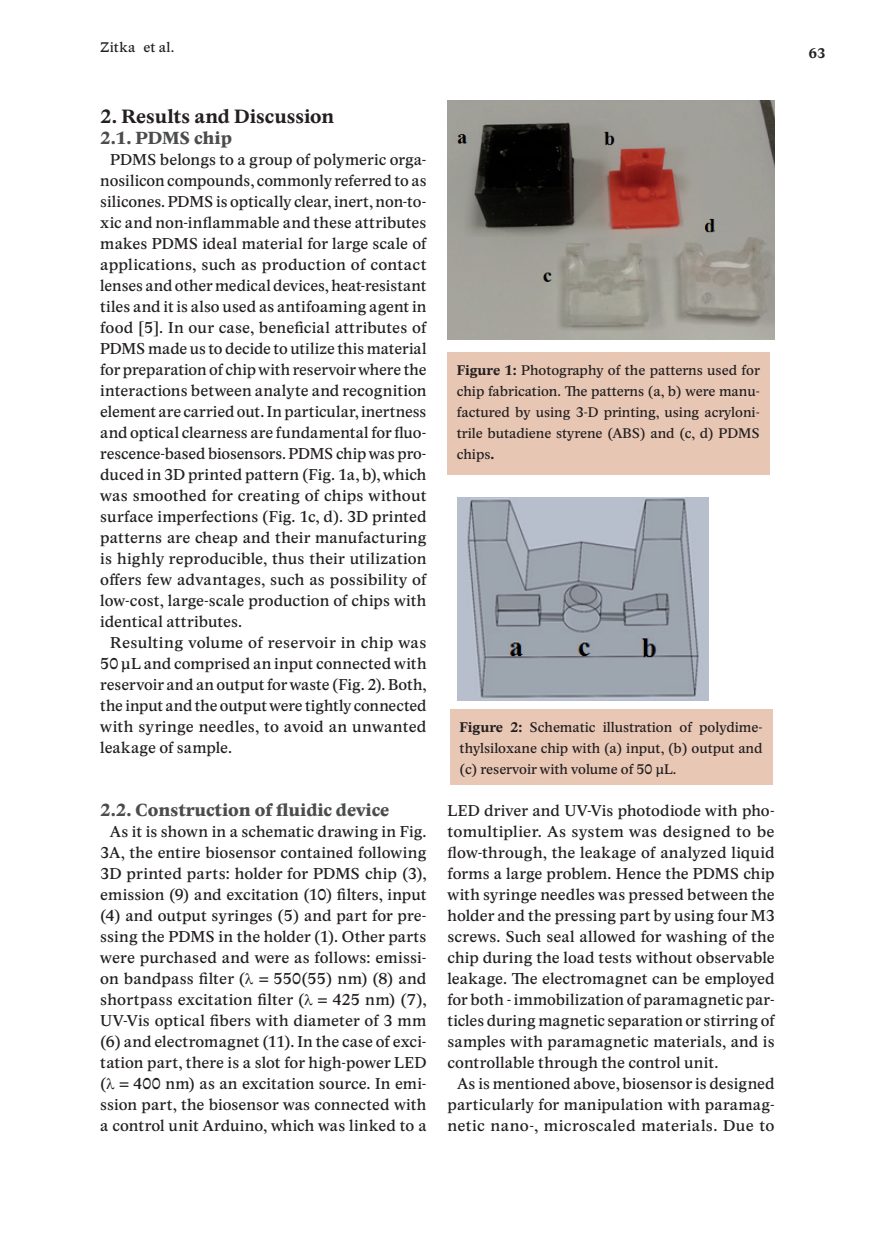
<style>
.page{position:relative;width:874px;height:1241px;background:#fff}
.page>*{position:absolute;margin:0;border:0;box-sizing:border-box;transform-origin:0 0}
.t1{font:700 19.25px "Academica Text Pro";color:#231f20}
.t2{font:700 17.5px "Academica Medium Pro";color:#4b4c4d}
.t3{font:15.75px/21px "Academica Text Pro";letter-spacing:.015em;color:#231f20;text-align:justify}
.t4{font:14px/21px "Academica Text Pro";color:#231f20;text-align:justify}
.t5{font:14px "Academica Text Pro";letter-spacing:.025em;color:#231f20}
.t6{font:700 14px "Academica Text Pro";color:#231f20}
.s1{font-weight:700}
</style>
<div class="page">
<div style="left:449px;top:708px;width:323px;height:76px;background:#e8c7b5"></div>
<div style="left:446px;top:352px;width:323px;height:122px;background:#e7c7b4"></div>
<img style="left:447px;top:100px;width:327px;height:240px">
<img style="left:457px;top:497px;width:251px;height:203px">
<p class="t5" style="left:100px;top:39px;width:75px">Zitka et al.</p>
<p class="t1" style="left:100px;top:103px;width:235px">2. Results and Discussion</p>
<p class="t2" style="left:100px;top:125px;width:133px">2.1. PDMS chip</p>
<p class="t3" style="left:100px;top:149px;width:327px;text-indent:10px">PDMS belongs to a group of polymeric orga&shy;nosilicon compounds, commonly referred to as silicones. PDMS is optically clear, inert, non-to&shy;xic and non-inflammable and these attributes makes PDMS ideal material for large scale of applications, such as production of contact lenses and other medical devices, heat-resistant tiles and it is also used as antifoaming agent in food [5]. In our case, beneficial attributes of PDMS made us to decide to utilize this material for preparation of chip with reservoir where the interactions between analyte and recognition element are carried out. In particular, inertness and optical clearness are fundamental for fluo&shy;rescence-based biosensors. PDMS chip was pro&shy;duced in 3D printed pattern (Fig. 1a, b), which was smoothed for creating of chips without surface imperfections (Fig. 1c, d). 3D printed patterns are cheap and their manufacturing is highly reproducible, thus their utilization offers few advantages, such as possibility of low-cost, large-scale production of chips with identical attributes.</p>
<p class="t3" style="left:100px;top:632px;width:327px;text-indent:10px">Resulting volume of reservoir in chip was 50 µL and comprised an input connected with reservoir and an output for waste (Fig. 2). Both, the input and the output were tightly connected with syringe needles, to avoid an unwanted leakage of sample.</p>
<p class="t2" style="left:100px;top:797px;width:290px">2.2. Construction of fluidic device</p>
<p class="t3" style="left:100px;top:821px;width:327px;text-indent:10px">As it is shown in a schematic drawing in Fig.<br>3A, the entire biosensor contained following 3D printed parts: holder for PDMS chip (3), emission (9) and excitation (10) filters, input (4) and output syringes (5) and part for pre&shy;ssing the PDMS in the holder (1). Other parts were purchased and were as follows: emissi&shy;on bandpass filter ( = 550(55) nm) (8) and shortpass excitation filter ( = 425 nm) (7), UV-Vis optical fibers with diameter of 3 mm (6) and electromagnet (11). In the case of exci&shy;tation part, there is a slot for high-power LED ( = 400 nm) as an excitation source. In emi&shy;ssion part, the biosensor was connected with a control unit Arduino, which was linked to a</p>
<p class="t4" style="left:456px;top:360px;width:304px"><span class="s1">Figure 1:</span> Photography of the patterns used for chip fabrication. The patterns (a, b) were manu&shy;factured by using 3-D printing, using acryloni&shy;trile butadiene styrene (ABS) and (c, d) PDMS chips<span class="s1">.</span></p>
<p class="t4" style="left:459px;top:717px;width:304px"><span class="s1">Figure 2:</span> Schematic illustration of polydime&shy;thylsiloxane chip with (a) input, (b) output and (c) reservoir with volume of 50 µL.</p>
<p class="t3" style="left:447px;top:800px;width:328px">LED driver and UV-Vis photodiode with pho&shy;tomultiplier. As system was designed to be flow-through, the leakage of analyzed liquid forms a large problem. Hence the PDMS chip with syringe needles was pressed between the holder and the pressing part by using four M3 screws. Such seal allowed for washing of the chip during the load tests without observable leakage. The electromagnet can be employed for both - immobilization of paramagnetic par&shy;ticles during magnetic separation or stirring of samples with paramagnetic materials, and is controllable through the control unit.</p>
<p class="t3" style="left:447px;top:1073px;width:328px;text-indent:10px">As is mentioned above, biosensor is designed particularly for manipulation with paramag&shy;netic nano-, microscaled materials. Due to</p>
<p class="t6" style="left:808px;top:44px;width:18px">63</p>
</div>
